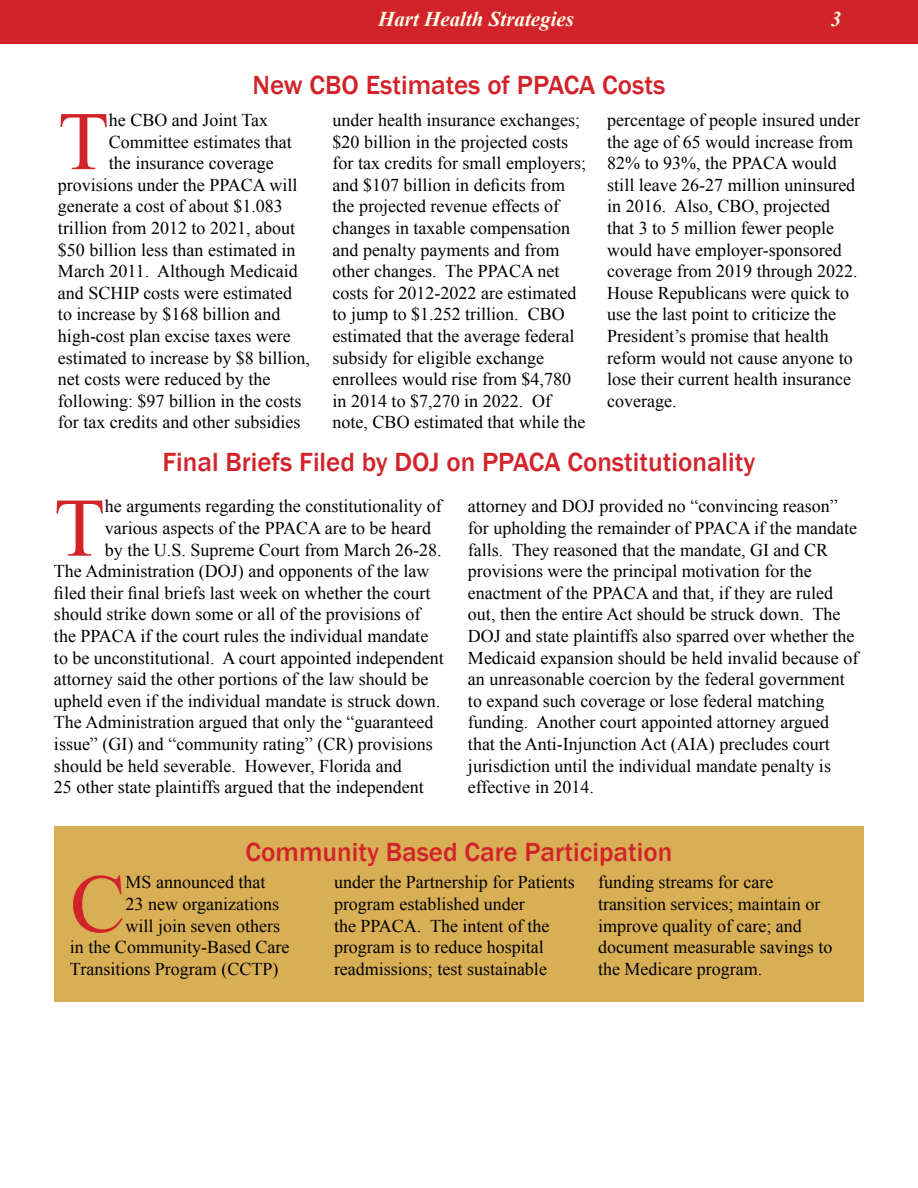
<style>
.page{position:relative;width:918px;height:1188px;background:#fff}
.page>*{position:absolute;margin:0;border:0;box-sizing:border-box;transform-origin:0 0}
.t1{font:83.25px "Times New Roman";color:#d2232a}
.t2{font:500 27px "Franklin Gothic";color:#d2232a}
.t3{font:italic 700 21px "Times New Roman";color:#fffde8}
.t4{font:18px/21.6px "Times New Roman";color:#000}
</style>
<div class="page">
<div style="left:54px;top:826px;width:810px;height:176px;background:#d9af56"></div>
<div style="left:0;top:0;width:918px;height:43px;background:#d2232a"></div>
<p class="t3" style="left:378px;top:5px;width:198px">Hart Health Strategies</p>
<p class="t3" style="left:831px;top:5px;width:12px">3</p>
<h2 class="t2" style="left:253px;top:68px;width:414px">New CBO Estimates of PPACA Costs</h2>
<h1 class="t1" style="left:58px;top:85px;width:52px">T</h1>
<p class="t4" style="left:109px;top:109px;width:161px">he CBO and Joint Tax</p>
<p class="t4" style="left:333px;top:109px;width:255px">under health insurance exchanges; $20 billion in the projected costs for tax credits for small employers; and $107 billion in deficits from the projected revenue effects of changes in taxable compensation and penalty payments and from other changes. The PPACA net costs for 2012-2022 are estimated to jump to $1.252 trillion. CBO estimated that the average federal subsidy for eligible exchange enrollees would rise from $4,780 in 2014 to $7,270 in 2022. Of note, CBO estimated that while the</p>
<p class="t4" style="left:607px;top:109px;width:254px">percentage of people insured under the age of 65 would increase from<br>82% to 93%, the PPACA would still leave 26-27 million uninsured in 2016. Also, CBO, projected that 3 to 5 million fewer people would have employer-sponsored coverage from 2019 through 2022.<br>House Republicans were quick to use the last point to criticize the<br>President’s promise that health reform would not cause anyone to lose their current health insurance coverage.</p>
<h2 class="t2" style="left:163px;top:445px;width:594px">Final Briefs Filed by DOJ on PPACA Constitutionality</h2>
<p class="t4" style="left:109px;top:130px;width:185px">Committee estimates that</p>
<p class="t4" style="left:109px;top:152px;width:166px">the insurance coverage</p>
<p class="t4" style="left:58px;top:174px;width:241px">provisions under the PPACA will</p>
<p class="t4" style="left:58px;top:195px;width:226px">generate a cost of about $1.083</p>
<p class="t4" style="left:58px;top:217px;width:239px">trillion from 2012 to 2021, about</p>
<p class="t4" style="left:58px;top:238px;width:239px">$50 billion less than estimated in</p>
<p class="t4" style="left:58px;top:260px;width:241px">March 2011. Although Medicaid</p>
<p class="t4" style="left:58px;top:282px;width:236px">and SCHIP costs were estimated</p>
<p class="t4" style="left:58px;top:303px;width:224px">to increase by $168 billion and</p>
<p class="t4" style="left:58px;top:325px;width:234px">high-cost plan excise taxes were</p>
<p class="t4" style="left:58px;top:346px;width:253px">estimated to increase by $8 billion,</p>
<p class="t4" style="left:58px;top:368px;width:214px">net costs were reduced by the</p>
<p class="t4" style="left:58px;top:390px;width:245px">following: $97 billion in the costs</p>
<p class="t4" style="left:58px;top:411px;width:244px">for tax credits and other subsidies</p>
<h1 class="t1" style="left:54px;top:472px;width:52px">T</h1>
<p class="t4" style="left:105px;top:495px;width:339px">he arguments regarding the constitutionality of</p>
<p class="t4" style="left:105px;top:517px;width:328px">various aspects of the PPACA are to be heard</p>
<p class="t4" style="left:105px;top:539px;width:338px">by the U.S. Supreme Court from March 26-28.</p>
<p class="t4" style="left:54px;top:560px;width:377px">The Administration (DOJ) and opponents of the law</p>
<p class="t4" style="left:54px;top:582px;width:378px">filed their final briefs last week on whether the court</p>
<p class="t4" style="left:54px;top:603px;width:368px">should strike down some or all of the provisions of</p>
<p class="t4" style="left:54px;top:625px;width:376px">the PPACA if the court rules the individual mandate</p>
<p class="t4" style="left:54px;top:647px;width:391px">to be unconstitutional. A court appointed independent</p>
<p class="t4" style="left:54px;top:668px;width:376px">attorney said the other portions of the law should be</p>
<p class="t4" style="left:54px;top:690px;width:388px">upheld even if the individual mandate is struck down.</p>
<p class="t4" style="left:54px;top:711px;width:381px">The Administration argued that only the “guaranteed</p>
<p class="t4" style="left:54px;top:733px;width:380px">issue” (GI) and “community rating” (CR) provisions</p>
<p class="t4" style="left:54px;top:755px;width:349px">should be held severable. However, Florida and</p>
<p class="t4" style="left:54px;top:776px;width:371px">25 other state plaintiffs argued that the independent</p>
<p class="t4" style="left:468px;top:495px;width:392px">attorney and DOJ provided no “convincing reason” for upholding the remainder of PPACA if the mandate falls. They reasoned that the mandate, GI and CR provisions were the principal motivation for the enactment of the PPACA and that, if they are ruled out, then the entire Act should be struck down. The DOJ and state plaintiffs also sparred over whether the Medicaid expansion should be held invalid because of an unreasonable coercion by the federal government to expand such coverage or lose federal matching funding. Another court appointed attorney argued that the Anti-Injunction Act (AIA) precludes court jurisdiction until the individual mandate penalty is effective in 2014.</p>
<h2 class="t2" style="left:246px;top:835px;width:428px">Community Based Care Participation</h2>
<h1 class="t1" style="left:70px;top:848px;width:57px">C</h1>
<p class="t4" style="left:126px;top:871px;width:141px">MS announced that</p>
<p class="t4" style="left:126px;top:893px;width:155px">23 new organizations</p>
<p class="t4" style="left:126px;top:915px;width:156px">will join seven others</p>
<p class="t4" style="left:70px;top:936px;width:221px">in the Community-Based Care</p>
<p class="t4" style="left:70px;top:958px;width:210px">Transitions Program (CCTP)</p>
<p class="t4" style="left:334px;top:871px;width:242px">under the Partnership for Patients program established under<br>the PPACA. The intent of the program is to reduce hospital readmissions; test sustainable</p>
<p class="t4" style="left:598px;top:871px;width:236px">funding streams for care transition services; maintain or improve quality of care; and document measurable savings to the Medicare program.</p>
</div>
